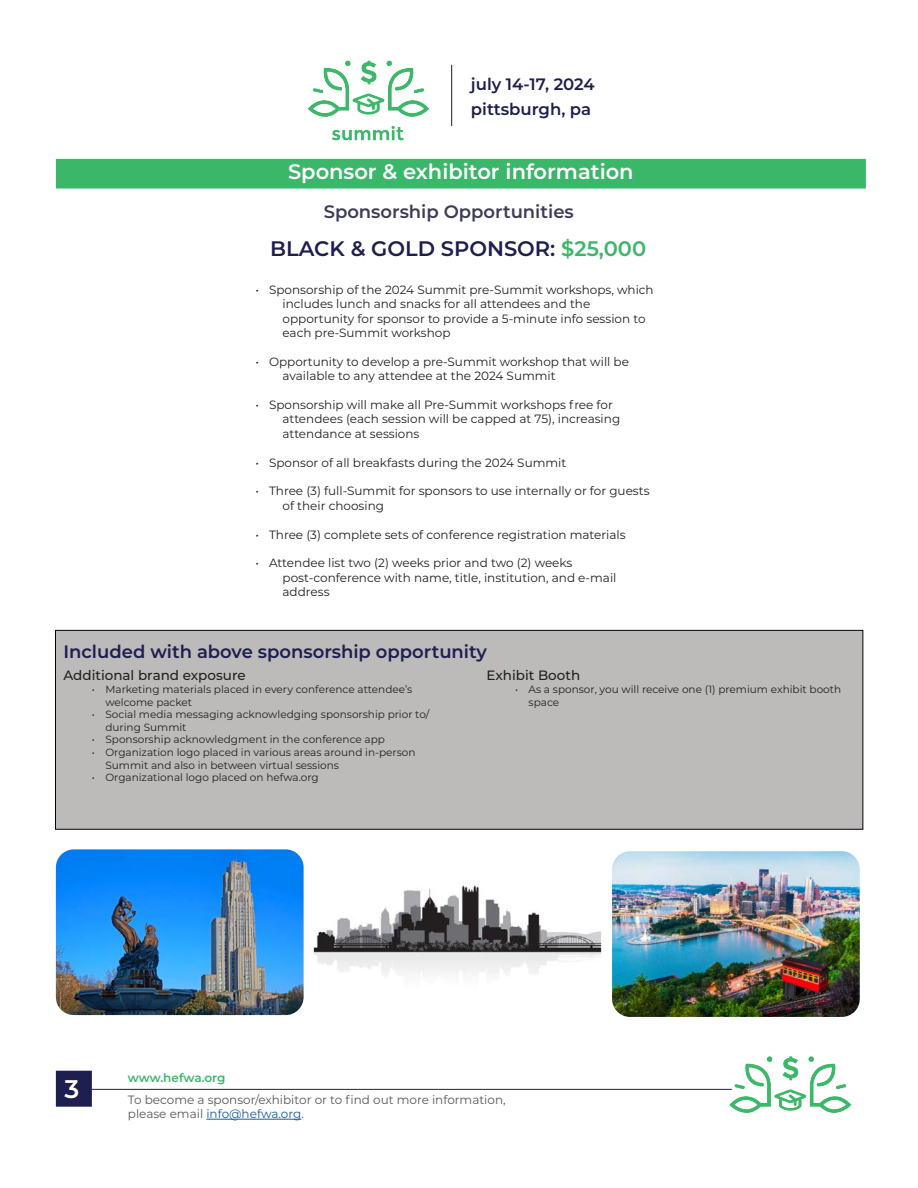
<style>
.page{position:relative;width:918px;height:1188px;background:#fff}
.page>*{position:absolute;margin:0;border:0;box-sizing:border-box;transform-origin:0 0}
.t1{font:600 25.5px "Montserrat";color:#fff}
.t2{font:600 21px "Montserrat";color:#fff}
.t3{font:600 21px "Montserrat";color:#1e1e4f}
.t4{font:600 18px "Montserrat";color:#1e1e4f}
.t5{font:600 18px "Montserrat";color:#3c3d54}
.t6{font:600 16.5px "Montserrat";color:#1e1e4f}
.t7{font:500 13.5px "Montserrat";color:#231f20}
.t8{font:12px/14.4px "Montserrat";color:#231f20}
.t9{font:12px "Montserrat";color:#57585a}
.t10{font:12px "Montserrat";color:#175d9e}
.t11{font:600 12px "Montserrat";letter-spacing:-.005em;color:#3bb769}
.t12{font:10.5px/12.6px "Montserrat";color:#231f20}
.s1{color:#3bb769}
.s2{color:#57585a}
</style>
<div class="page">
<div style="left:56px;top:159px;width:810px;height:30px;background:#3bb769;border:2px solid #3bb769"></div>
<hr style="left:92px;top:1089px;width:640px;height:1px;background:#1e1e4f">
<div style="left:56px;top:1071px;width:36px;height:36px;background:#1e1e4f;border:2px solid #1e1e4f"></div>
<hr style="left:206px;top:1119px;width:95px;height:1px;background:#175d9e">
<img style="left:719px;top:1056px;width:133px;height:57px">
<div style="left:55px;top:630px;width:808px;height:200px;background:#bdbaba;border:1px solid #040503"></div>
<hr style="left:451px;top:65px;width:1px;height:61px;background:#231f20">
<img style="left:307px;top:60px;width:122px;height:81px">
<img style="left:56px;top:849px;width:248px;height:166px">
<img style="left:612px;top:851px;width:248px;height:166px">
<img style="left:313px;top:885px;width:289px;height:91px">
<p class="t6" style="left:471px;top:72px;width:125px">july 14-17, 2024</p>
<p class="t6" style="left:471px;top:98px;width:122px">pittsburgh, pa</p>
<p class="t2" style="left:288px;top:157px;width:347px">Sponsor &amp; exhibitor information</p>
<p class="t5" style="left:324px;top:199px;width:252px">Sponsorship Opportunities</p>
<p class="t3" style="left:270px;top:234px;width:378px">BLACK &amp; GOLD SPONSOR: <span class="s1">$25,000</span></p>
<p class="t8" style="left:283px;top:282px;width:373px;text-indent:-27px">• Sponsorship of the 2024 Summit pre-Summit workshops, which includes lunch and snacks for all attendees and the opportunity for sponsor to provide a 5-minute info session to each pre-Summit workshop</p>
<p class="t8" style="left:283px;top:354px;width:348px;text-indent:-27px">• Opportunity to develop a pre-Summit workshop that will be available to any attendee at the 2024 Summit</p>
<p class="t8" style="left:283px;top:397px;width:339px;text-indent:-27px">• Sponsorship will make all Pre-Summit workshops free for attendees (each session will be capped at 75), increasing attendance at sessions</p>
<p class="t8" style="left:256px;top:455px;width:312px">• Sponsor of all breakfasts during the 2024 Summit</p>
<p class="t8" style="left:283px;top:484px;width:369px;text-indent:-27px">• Three (3) full-Summit for sponsors to use internally or for guests of their choosing</p>
<p class="t8" style="left:256px;top:527px;width:372px">• Three (3) complete sets of conference registration materials</p>
<p class="t8" style="left:283px;top:556px;width:335px;text-indent:-27px">• Attendee list two (2) weeks prior and two (2) weeks post-conference with name, title, institution, and e-mail address</p>
<p class="t4" style="left:63px;top:639px;width:425px">Included with above sponsorship opportunity</p>
<p class="t7" style="left:63px;top:666px;width:184px">Additional brand exposure</p>
<p class="t12" style="left:105px;top:683px;width:308px;text-indent:-14px">• Marketing materials placed in every conference attendee’s welcome packet</p>
<p class="t12" style="left:105px;top:708px;width:326px;text-indent:-14px">• Social media messaging acknowledging sponsorship prior to/ during Summit</p>
<p class="t12" style="left:92px;top:733px;width:295px">• Sponsorship acknowledgment in the conference app</p>
<p class="t12" style="left:105px;top:746px;width:312px;text-indent:-14px">• Organization logo placed in various areas around in-person<br>Summit and also in between virtual sessions</p>
<p class="t12" style="left:92px;top:771px;width:228px">• Organizational logo placed on hefwa.org</p>
<p class="t7" style="left:487px;top:666px;width:95px">Exhibit Booth</p>
<p class="t12" style="left:529px;top:683px;width:314px;text-indent:-14px">• As a sponsor, you will receive one (1) premium exhibit booth space</p>
<p class="t1" style="left:65px;top:1071px;width:16px">3</p>
<p class="t11" style="left:128px;top:1070px;width:99px">www.hefwa.org</p>
<p class="t9" style="left:128px;top:1091px;width:379px">To become a sponsor/exhibitor or to find out more information,</p>
<p class="t10" style="left:128px;top:1105px;width:178px"><span class="s2">please email</span> info@hefwa.org<span class="s2">.</span></p>
</div>
